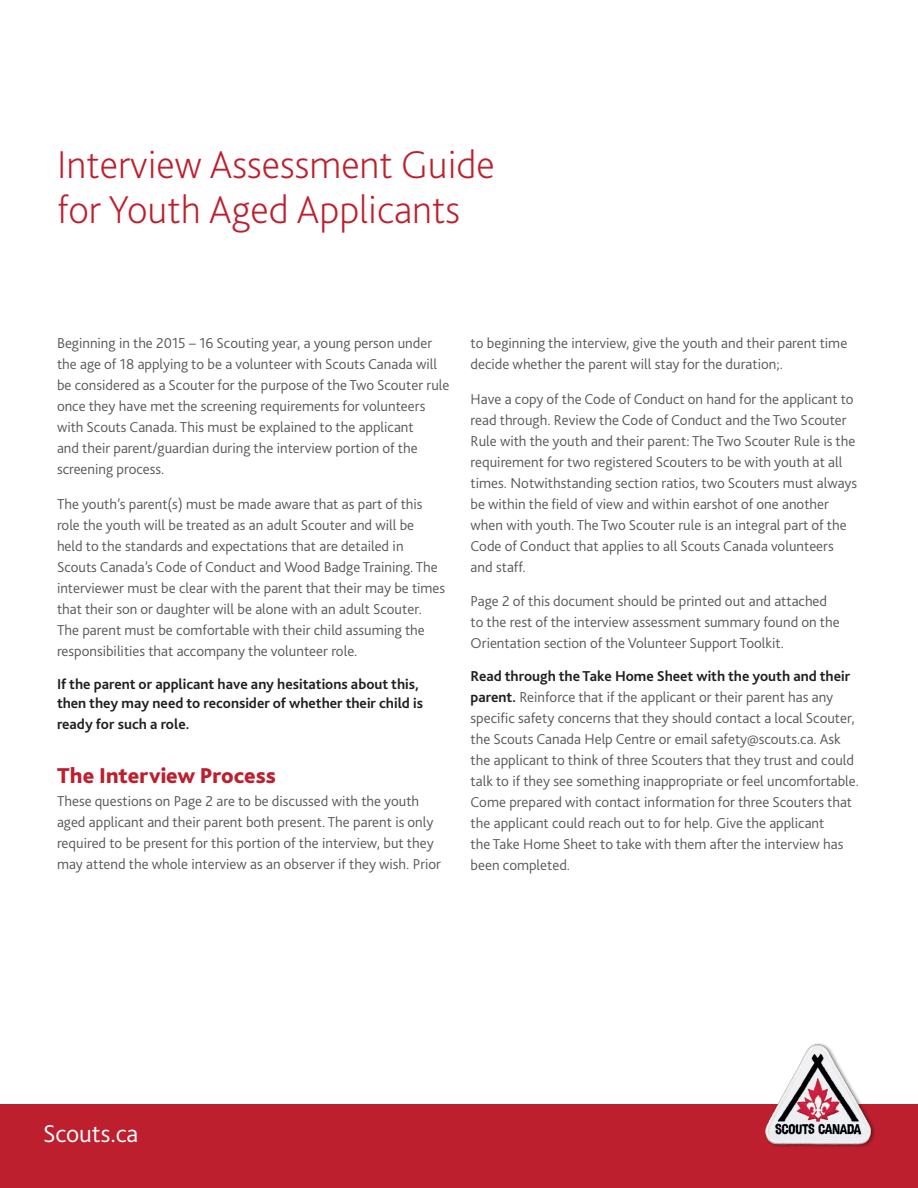
<style>
.page{position:relative;width:918px;height:1188px;background:#fff}
.page>*{position:absolute;margin:0;border:0;box-sizing:border-box;transform-origin:0 0}
.t1{font:200 40.65px/45px "Bliss 2";color:#be1f2e}
.Heading_2{font:300 25.5px "Bliss 2";letter-spacing:-.005em;color:#fff}
.Heading_2-2{font:800 22.5px "Bliss 2";color:#be1f2e}
.Body{font:300 15px/21px "Bliss 2";color:#57585a}
.Body-2{font:700 15px/19.5px "Bliss 2";color:#231f20}
.s1{font-weight:700;color:#231f20}
</style>
<div class="page">
<div style="left:0;top:1104px;width:918px;height:84px;background:#be1f2e"></div>
<img style="left:765px;top:1043px;width:110px;height:104px">
<p class="t1" style="left:57px;top:141px;width:439px">Interview Assessment Guide for Youth Aged Applicants</p>
<p class="Body" style="left:57px;top:332px;width:394px">Beginning in the 2015 – 16 Scouting year, a young person under the age of 18 applying to be a volunteer with Scouts Canada will be considered as a Scouter for the purpose of the Two Scouter rule once they have met the screening requirements for volunteers with Scouts Canada. This must be explained to the applicant<br>and their parent/guardian during the interview portion of the screening process.</p>
<p class="Body" style="left:57px;top:493px;width:390px">The youth’s parent(s) must be made aware that as part of this role the youth will be treated as an adult Scouter and will be<br>held to the standards and expectations that are detailed in Scouts Canada’s Code of Conduct and Wood Badge Training. The interviewer must be clear with the parent that their may be times that their son or daughter will be alone with an adult Scouter.<br>The parent must be comfortable with their child assuming the responsibilities that accompany the volunteer role.</p>
<p class="Body-2" style="left:57px;top:674px;width:368px">If the parent or applicant have any hesitations about this, then they may need to reconsider of whether their child is</p>
<p class="Body-2" style="left:57px;top:714px;width:134px">ready for such a role.</p>
<p class="Heading_2-2" style="left:57px;top:762px;width:220px">The Interview Process</p>
<p class="Body" style="left:57px;top:790px;width:386px">These questions on Page 2 are to be discussed with the youth aged applicant and their parent both present. The parent is only required to be present for this portion of the interview, but they may attend the whole interview as an observer if they wish. Prior</p>
<p class="Body" style="left:471px;top:332px;width:378px">to beginning the interview, give the youth and their parent time decide whether the parent will stay for the duration;.</p>
<p class="Body" style="left:471px;top:388px;width:388px">Have a copy of the Code of Conduct on hand for the applicant to read through. Review the Code of Conduct and the Two Scouter Rule with the youth and their parent: The Two Scouter Rule is the requirement for two registered Scouters to be with youth at all times. Notwithstanding section ratios, two Scouters must always be within the field of view and within earshot of one another when with youth. The Two Scouter rule is an integral part of the Code of Conduct that applies to all Scouts Canada volunteers and staff.</p>
<p class="Body" style="left:471px;top:590px;width:371px">Page 2 of this document should be printed out and attached to the rest of the interview assessment summary found on the<br>Orientation section of the Volunteer Support Toolkit.</p>
<p class="Body" style="left:471px;top:665px;width:390px"><span class="s1">Read through the Take Home Sheet with the youth and their parent.</span> Reinforce that if the applicant or their parent has any specific safety concerns that they should contact a local Scouter, the Scouts Canada Help Centre or email safety@scouts.ca. Ask the applicant to think of three Scouters that they trust and could talk to if they see something inappropriate or feel uncomfortable.<br>Come prepared with contact information for three Scouters that the applicant could reach out to for help. Give the applicant<br>the Take Home Sheet to take with them after the interview has been completed.</p>
<p class="Heading_2" style="left:43px;top:1118px;width:97px">Scouts.ca</p>
</div>
